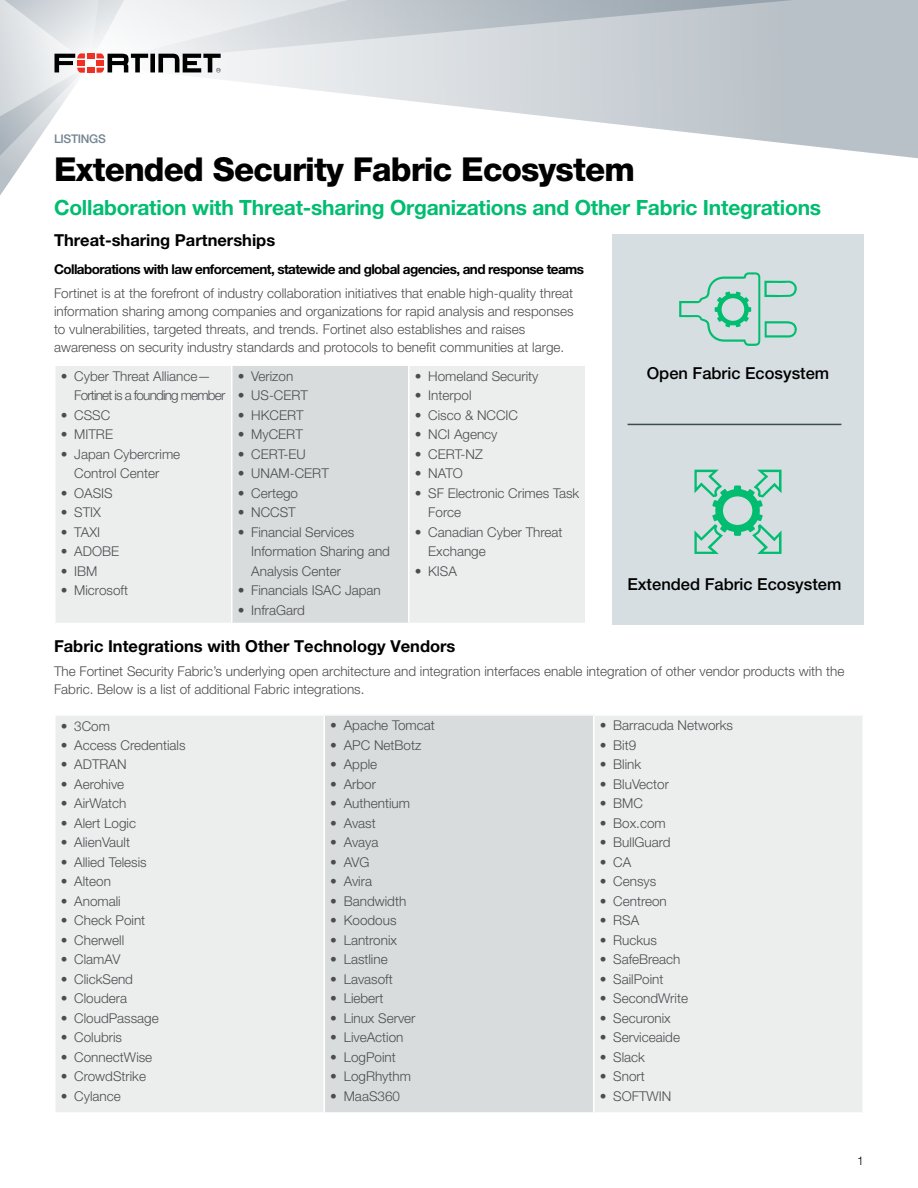
<style>
.page{position:relative;width:918px;height:1188px;background:#fff}
.page>*{position:absolute;margin:0;border:0;box-sizing:border-box;transform-origin:0 0}
.t1{font:800 33px "Helvetica Neue LT Pro";letter-spacing:-.025em;color:#000}
.t2{font:700 21px "Helvetica Neue LT Pro";letter-spacing:-.01em;color:#00bd70}
.t3{font:700 16.5px "Helvetica Neue LT Pro";color:#000}
.t4{font:500 16.5px "Helvetica Neue LT Pro";color:#000}
.t5{font:300 13.5px/19.5px "Helvetica Neue LT Pro";color:#4d4d4f}
.t6{font:700 13.5px "Helvetica Neue LT Pro";letter-spacing:-.04em;color:#000}
.t7{font:300 13.5px/19.5px "Helvetica Neue LT Pro";letter-spacing:-.06em;color:#4d4d4f}
.t8{font:500 12px "Helvetica Neue LT Pro";letter-spacing:-.025em;color:#738592}
.t9{font:300 12px "Helvetica Neue LT Pro";color:#000}
</style>
<div class="page">
<svg style="left:221px;top:65px;width:697px;height:94px"></svg>
<svg style="left:221px;top:0;width:697px;height:65px;background:#c5cbd1"></svg>
<svg style="left:0;top:0;width:221px;height:195px"></svg>
<div style="left:612px;top:234px;width:252px;height:390px;background:#d6dee1"></div>
<hr style="left:242px;top:31px;width:1px;height:64px;background:#000">
<div style="left:263px;top:43px;width:128px;height:39px;background:#e7e9ec"></div>
<svg style="left:694px;top:470px;width:88px;height:84px"></svg>
<div style="left:56px;top:366px;width:529px;height:257px;background:#eceeee"></div>
<div style="left:232px;top:365px;width:177px;height:258px;background:#d9dcdc"></div>
<hr style="left:232px;top:364px;width:177px;height:2px;background:#fff">
<hr style="left:231px;top:366px;width:1px;height:257px;background:#fff">
<hr style="left:408px;top:366px;width:2px;height:257px;background:#fff">
<div style="left:56px;top:716px;width:806px;height:396px;background:#eceeee"></div>
<div style="left:324px;top:715px;width:270px;height:398px;background:#d9dcdc"></div>
<hr style="left:324px;top:1112px;width:270px;height:2px;background:#fff">
<hr style="left:324px;top:714px;width:270px;height:2px;background:#fff">
<hr style="left:324px;top:716px;width:1px;height:396px;background:#fff">
<hr style="left:593px;top:716px;width:1px;height:396px;background:#fff">
<svg style="left:679px;top:272px;width:118px;height:74px"></svg>
<hr style="left:628px;top:424px;width:213px;height:1px;background:#3d4d4f">
<p class="t8" style="left:54px;top:132px;width:53px">LISTINGS</p>
<h1 class="t1" style="left:54px;top:150px;width:582px">Extended Security Fabric Ecosystem</h1>
<h2 class="t2" style="left:54px;top:194px;width:769px">Collaboration with Threat-sharing Organizations and Other Fabric Integrations</h2>
<p class="t3" style="left:54px;top:230px;width:223px">Threat-sharing Partnerships</p>
<p class="t6" style="left:54px;top:260px;width:532px">Collaborations with law enforcement, statewide and global agencies, and response teams</p>
<p class="t5" style="left:54px;top:284px;width:521px;line-height:18px">Fortinet is at the forefront of industry collaboration initiatives that enable high-quality threat information sharing among companies and organizations for rapid analysis and responses to vulnerabilities, targeted threats, and trends. Fortinet also establishes and raises awareness on security industry standards and protocols to benefit communities at large.</p>
<p class="t7" style="left:74px;top:366px;width:153px;text-indent:-14px">• Cyber Threat Alliance—<br>Fortinet is a founding member</p>
<p class="t5" style="left:61px;top:405px;width:51px">• CSSC</p>
<p class="t5" style="left:61px;top:424px;width:54px">• MITRE</p>
<p class="t5" style="left:61px;top:444px;width:121px;text-align:center">• Japan Cybercrime<br>Control Center</p>
<p class="t5" style="left:61px;top:483px;width:54px">• OASIS</p>
<p class="t5" style="left:61px;top:502px;width:42px">• STIX</p>
<p class="t5" style="left:61px;top:522px;width:41px">• TAXI</p>
<p class="t5" style="left:61px;top:541px;width:60px">• ADOBE</p>
<p class="t5" style="left:61px;top:561px;width:38px">• IBM</p>
<p class="t5" style="left:61px;top:580px;width:69px">• Microsoft</p>
<p class="t5" style="left:238px;top:366px;width:57px">• Verizon</p>
<p class="t5" style="left:238px;top:385px;width:72px">• US-CERT</p>
<p class="t5" style="left:238px;top:405px;width:67px">• HKCERT</p>
<p class="t5" style="left:238px;top:424px;width:67px">• MyCERT</p>
<p class="t5" style="left:238px;top:444px;width:70px">• CERT-EU</p>
<p class="t5" style="left:238px;top:463px;width:93px">• UNAM-CERT</p>
<p class="t5" style="left:238px;top:483px;width:62px">• Certego</p>
<p class="t5" style="left:238px;top:502px;width:60px">• NCCST</p>
<p class="t5" style="left:251px;top:522px;width:140px;text-indent:-14px">• Financial Services<br>Information Sharing and<br>Analysis Center</p>
<p class="t5" style="left:238px;top:580px;width:145px">• Financials ISAC Japan</p>
<p class="t5" style="left:238px;top:600px;width:69px">• InfraGard</p>
<p class="t5" style="left:415px;top:366px;width:125px">• Homeland Security</p>
<p class="t5" style="left:415px;top:385px;width:58px">• Interpol</p>
<p class="t5" style="left:415px;top:405px;width:105px">• Cisco &amp; NCCIC</p>
<p class="t5" style="left:415px;top:424px;width:84px">• NCI Agency</p>
<p class="t5" style="left:415px;top:444px;width:70px">• CERT-NZ</p>
<p class="t5" style="left:415px;top:463px;width:50px">• NATO</p>
<p class="t5" style="left:428px;top:483px;width:153px;text-indent:-14px">• SF Electronic Crimes Task<br>Force</p>
<p class="t5" style="left:428px;top:522px;width:136px;text-indent:-14px">• Canadian Cyber Threat<br>Exchange</p>
<p class="t5" style="left:415px;top:561px;width:44px">• KISA</p>
<p class="t4" style="left:647px;top:364px;width:184px">Open Fabric Ecosystem</p>
<p class="t4" style="left:627px;top:574px;width:215px">Extended Fabric Ecosystem</p>
<p class="t3" style="left:54px;top:635px;width:403px">Fabric Integrations with Other Technology Vendors</p>
<p class="t5" style="left:54px;top:662px;width:792px;line-height:18px">The Fortinet Security Fabric’s underlying open architecture and integration interfaces enable integration of other vendor products with the<br>Fabric. Below is a list of additional Fabric integrations.</p>
<p class="t5" style="left:61px;top:716px;width:51px">• 3Com</p>
<p class="t5" style="left:61px;top:735px;width:126px">• Access Credentials</p>
<p class="t5" style="left:61px;top:755px;width:67px">• ADTRAN</p>
<p class="t5" style="left:61px;top:774px;width:65px">• Aerohive</p>
<p class="t5" style="left:61px;top:794px;width:67px">• AirWatch</p>
<p class="t5" style="left:61px;top:813px;width:77px">• Alert Logic</p>
<p class="t5" style="left:61px;top:833px;width:71px">• AlienVault</p>
<p class="t5" style="left:61px;top:852px;width:88px">• Allied Telesis</p>
<p class="t5" style="left:61px;top:872px;width:52px">• Alteon</p>
<p class="t5" style="left:61px;top:891px;width:62px">• Anomali</p>
<p class="t5" style="left:61px;top:911px;width:86px">• Check Point</p>
<p class="t5" style="left:61px;top:930px;width:65px">• Cherwell</p>
<p class="t5" style="left:61px;top:950px;width:61px">• ClamAV</p>
<p class="t5" style="left:61px;top:969px;width:74px">• ClickSend</p>
<p class="t5" style="left:61px;top:989px;width:68px">• Cloudera</p>
<p class="t5" style="left:61px;top:1008px;width:100px">• CloudPassage</p>
<p class="t5" style="left:61px;top:1028px;width:63px">• Colubris</p>
<p class="t5" style="left:61px;top:1047px;width:93px">• ConnectWise</p>
<p class="t5" style="left:61px;top:1067px;width:87px">• CrowdStrike</p>
<p class="t5" style="left:61px;top:1086px;width:62px">• Cylance</p>
<p class="t5" style="left:600px;top:715px;width:135px">• Barracuda Networks</p>
<p class="t5" style="left:600px;top:735px;width:38px">• Bit9</p>
<p class="t5" style="left:600px;top:754px;width:43px">• Blink</p>
<p class="t5" style="left:600px;top:774px;width:71px">• BluVector</p>
<p class="t5" style="left:600px;top:793px;width:45px">• BMC</p>
<p class="t5" style="left:600px;top:813px;width:68px">• Box.com</p>
<p class="t5" style="left:600px;top:832px;width:72px">• BullGuard</p>
<p class="t5" style="left:600px;top:852px;width:33px">• CA</p>
<p class="t5" style="left:600px;top:871px;width:58px">• Censys</p>
<p class="t5" style="left:600px;top:891px;width:69px">• Centreon</p>
<p class="t5" style="left:600px;top:910px;width:41px">• RSA</p>
<p class="t5" style="left:600px;top:930px;width:59px">• Ruckus</p>
<p class="t5" style="left:600px;top:949px;width:82px">• SafeBreach</p>
<p class="t5" style="left:600px;top:969px;width:65px">• SailPoint</p>
<p class="t5" style="left:600px;top:988px;width:90px">• SecondWrite</p>
<p class="t5" style="left:600px;top:1008px;width:73px">• Securonix</p>
<p class="t5" style="left:600px;top:1027px;width:82px">• Serviceaide</p>
<p class="t5" style="left:600px;top:1047px;width:47px">• Slack</p>
<p class="t5" style="left:600px;top:1066px;width:47px">• Snort</p>
<p class="t5" style="left:600px;top:1086px;width:73px">• SOFTWIN</p>
<p class="t5" style="left:330px;top:716px;width:106px">• Apache Tomcat</p>
<p class="t5" style="left:330px;top:735px;width:93px">• APC NetBotz</p>
<p class="t5" style="left:330px;top:755px;width:49px">• Apple</p>
<p class="t5" style="left:330px;top:774px;width:47px">• Arbor</p>
<p class="t5" style="left:330px;top:794px;width:81px">• Authentium</p>
<p class="t5" style="left:330px;top:813px;width:47px">• Avast</p>
<p class="t5" style="left:330px;top:833px;width:50px">• Avaya</p>
<p class="t5" style="left:330px;top:852px;width:41px">• AVG</p>
<p class="t5" style="left:330px;top:872px;width:43px">• Avira</p>
<p class="t5" style="left:330px;top:891px;width:78px">• Bandwidth</p>
<p class="t5" style="left:330px;top:910px;width:68px">• Koodous</p>
<p class="t5" style="left:330px;top:930px;width:68px">• Lantronix</p>
<p class="t5" style="left:330px;top:949px;width:59px">• Lastline</p>
<p class="t5" style="left:330px;top:969px;width:64px">• Lavasoft</p>
<p class="t5" style="left:330px;top:988px;width:55px">• Liebert</p>
<p class="t5" style="left:330px;top:1008px;width:87px">• Linux Server</p>
<p class="t5" style="left:330px;top:1027px;width:75px">• LiveAction</p>
<p class="t5" style="left:330px;top:1047px;width:67px">• LogPoint</p>
<p class="t5" style="left:330px;top:1066px;width:82px">• LogRhythm</p>
<p class="t5" style="left:330px;top:1086px;width:71px">• MaaS360</p>
<p class="t9" style="left:857px;top:1154px;width:8px">1</p>
</div>
